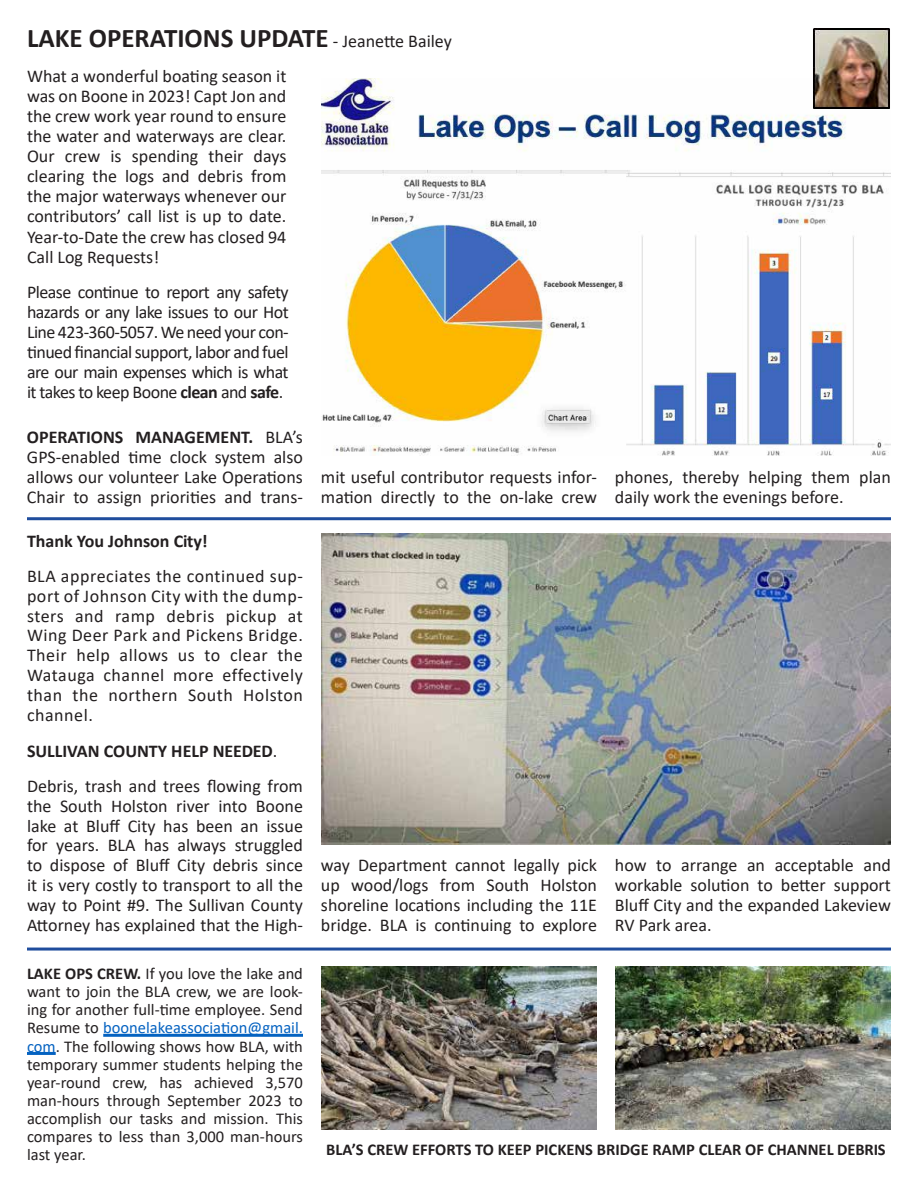
<style>
.page{position:relative;width:918px;height:1188px;background:#fff}
.page>*{position:absolute;margin:0;border:0;box-sizing:border-box;transform-origin:0 0}
.t1{font:700 27px "Calibri";color:#231f20}
.t2{font:18px/19.8px "Calibri";color:#231f20;text-align:justify}
.t3{font:700 18px "Calibri";color:#231f20}
.t4{font:16.5px/18.1px "Calibri";color:#231f20;text-align:justify}
.t5{font:700 16.5px "Calibri";color:#231f20}
.s1{font-weight:400;font-size:18px}
.s2{font-weight:700}
.s3{color:#0462c1}
</style>
<div class="page">
<img style="left:321px;top:79px;width:570px;height:377px">
<img style="left:812px;top:28px;width:79px;height:81px">
<img style="left:321px;top:534px;width:570px;height:310px">
<hr style="left:27px;top:517px;width:864px;height:3px;background:#1f4d9d">
<hr style="left:27px;top:948px;width:864px;height:3px;background:#1f4d9d">
<img style="left:321px;top:967px;width:276px;height:163px">
<img style="left:615px;top:967px;width:276px;height:163px">
<hr style="left:103px;top:1034px;width:200px;height:3px;background:#0462c1">
<hr style="left:27px;top:1052px;width:29px;height:3px;background:#0462c1">
<h1 class="t1" style="left:27px;top:19px;width:426px">LAKE OPERATIONS UPDATE <span class="s1">- Jeanette Bailey</span></h1>
<p class="t2" style="left:27px;top:65px;width:261px">What a wonderful boating season it was on Boone in 2023! Capt Jon and the crew work year round to ensure the water and waterways are clear.<br>Our crew is spending their days clearing the logs and debris from the major waterways whenever our contributors’ call list is up to date.<br>Year-to-Date the crew has closed 94<br>Call Log Requests!</p>
<p class="t2" style="left:27px;top:281px;width:263px">Please continue to report any safety hazards or any lake issues to our Hot Line 423-360-5057. We need your con&shy;tinued financial support, labor and fuel are our main expenses which is what it takes to keep Boone <span class="s2">clean</span> and <span class="s2">safe</span>.</p>
<p class="t2" style="left:27px;top:426px;width:278px"><span class="s2">OPERATIONS MANAGEMENT.</span> BLA’s GPS-enabled time clock system also allows our volunteer Lake Operations Chair to assign priorities and trans-</p>
<p class="t2" style="left:321px;top:466px;width:278px">mit useful contributor requests infor&shy;mation directly to the on-lake crew</p>
<p class="t2" style="left:615px;top:466px;width:277px">phones, thereby helping them plan daily work the evenings before.</p>
<p class="t3" style="left:27px;top:528px;width:182px">Thank You Johnson City!</p>
<p class="t2" style="left:27px;top:566px;width:277px">BLA appreciates the continued sup&shy;port of Johnson City with the dump&shy;sters and ramp debris pickup at Wing Deer Park and Pickens Bridge.<br>Their help allows us to clear the Watauga channel more effectively than the northern South Holston channel.</p>
<p class="t2" style="left:27px;top:733px;width:277px;line-height:34.8px"><span class="s2">SULLIVAN COUNTY HELP NEEDED</span>.<br>Debris, trash and trees flowing from</p>
<p class="t2" style="left:27px;top:795px;width:277px">the South Holston river into Boone lake at Bluff City has been an issue for years. BLA has always struggled to dispose of Bluff City debris since it is very costly to transport to all the way to Point #9. The Sullivan County Attorney has explained that the High-</p>
<p class="t4" style="left:27px;top:964px;width:278px"><span class="s2">LAKE OPS CREW.</span> If you love the lake and want to join the BLA crew, we are look&shy;ing for another full-time employee. Send Resume to <span class="s3">boonelakeassociation@gmail. com</span>. The following shows how BLA, with temporary summer students helping the year-round crew, has achieved 3,570 man-hours through September 2023 to accomplish our tasks and mission. This compares to less than 3,000 man-hours last year.</p>
<p class="t2" style="left:321px;top:855px;width:278px">way Department cannot legally pick up wood/logs from South Holston shoreline locations including the 11E bridge. BLA is continuing to explore</p>
<p class="t2" style="left:615px;top:855px;width:278px">how to arrange an acceptable and workable solution to better support Bluff City and the expanded Lakeview RV Park area.</p>
<p class="t5" style="left:326px;top:1138px;width:561px">BLA’S CREW EFFORTS TO KEEP PICKENS BRIDGE RAMP CLEAR OF CHANNEL DEBRIS</p>
</div>
